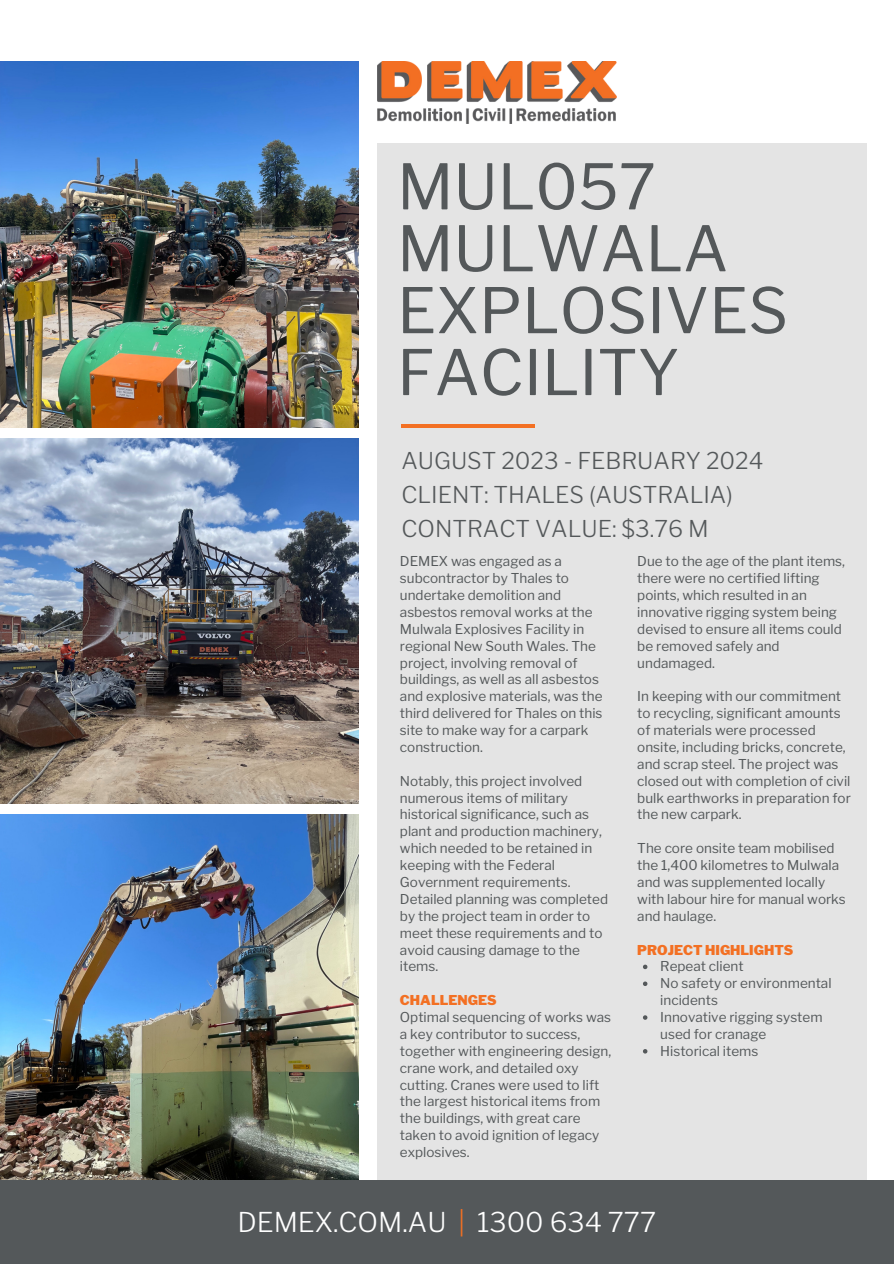
<style>
.page{position:relative;width:894px;height:1264px;background:#fff}
.page>*{position:absolute;margin:0;border:0;box-sizing:border-box;transform-origin:0 0}
.t1{font:62.25px/61.8px "Libre Franklin";color:#54585a}
.t2{font:300 27.15px "Libre Franklin";color:#fff}
.t3{font:300 22.95px "Libre Franklin";color:#54585a}
.t4{font:13.5px/16.8px "Libre Franklin";color:#54585a}
.t5{font:900 13.5px "Libre Franklin";color:#f37023}
.s1{color:#f37023}
</style>
<div class="page">
<div style="left:377px;top:143px;width:489px;height:1036px;background:#e4e4e4"></div>
<hr style="left:401px;top:424px;width:134px;height:4px;background:#f37023">
<img style="left:0;top:62px;width:358px;height:365px">
<img style="left:0;top:439px;width:358px;height:364px">
<img style="left:0;top:814px;width:358px;height:366px">
<div style="left:0;top:1180px;width:893px;height:83px;background:#54585a"></div>
<img style="left:377px;top:62px;width:239px;height:62px">
<svg style="left:643px;top:964px;width:4px;height:5px"></svg>
<svg style="left:643px;top:981px;width:4px;height:5px"></svg>
<svg style="left:643px;top:1015px;width:4px;height:4px"></svg>
<svg style="left:643px;top:1049px;width:4px;height:4px"></svg>
<h1 class="t1" style="left:397px;top:156px;width:392px">MUL057<br>MULWALA<br>EXPLOSIVES<br>FACILITY</h1>
<p class="t3" style="left:401px;top:447px;width:363px">AUGUST 2023 - FEBRUARY 2024</p>
<p class="t3" style="left:401px;top:481px;width:333px">CLIENT: THALES (AUSTRALIA)</p>
<p class="t3" style="left:401px;top:514px;width:309px">CONTRACT VALUE: $3.76 M</p>
<p class="t4" style="left:400px;top:553px;width:204px">DEMEX was engaged as a subcontractor by Thales to undertake demolition and asbestos removal works at the<br>Mulwala Explosives Facility in regional New South Wales. The project, involving removal of buildings, as well as all asbestos and explosive materials, was the third delivered for Thales on this site to make way for a carpark construction.</p>
<p class="t4" style="left:400px;top:772px;width:209px">Notably, this project involved numerous items of military historical significance, such as plant and production machinery, which needed to be retained in keeping with the Federal<br>Government requirements.<br>Detailed planning was completed by the project team in order to meet these requirements and to avoid causing damage to the items.</p>
<p class="t5" style="left:400px;top:992px;width:98px">CHALLENGES</p>
<p class="t4" style="left:400px;top:1008px;width:213px">Optimal sequencing of works was a key contributor to success, together with engineering design, crane work, and detailed oxy cutting. Cranes were used to lift the largest historical items from the buildings, with great care taken to avoid ignition of legacy explosives.</p>
<p class="t4" style="left:637px;top:553px;width:209px">Due to the age of the plant items, there were no certified lifting points, which resulted in an innovative rigging system being devised to ensure all items could be removed safely and undamaged.</p>
<p class="t4" style="left:637px;top:688px;width:215px">In keeping with our commitment to recycling, significant amounts of materials were processed onsite, including bricks, concrete, and scrap steel. The project was closed out with completion of civil bulk earthworks in preparation for the new carpark.</p>
<p class="t4" style="left:637px;top:840px;width:210px">The core onsite team mobilised the 1,400 kilometres to Mulwala and was supplemented locally with labour hire for manual works and haulage.</p>
<p class="t5" style="left:637px;top:941px;width:157px">PROJECT HIGHLIGHTS</p>
<p class="t4" style="left:660px;top:958px;width:173px">Repeat client<br>No safety or environmental incidents<br>Innovative rigging system used for cranage<br>Historical items</p>
<h2 class="t2" style="left:237px;top:1205px;width:420px">DEMEX.COM.AU <span class="s1">|</span> 1300 634 777</h2>
</div>
